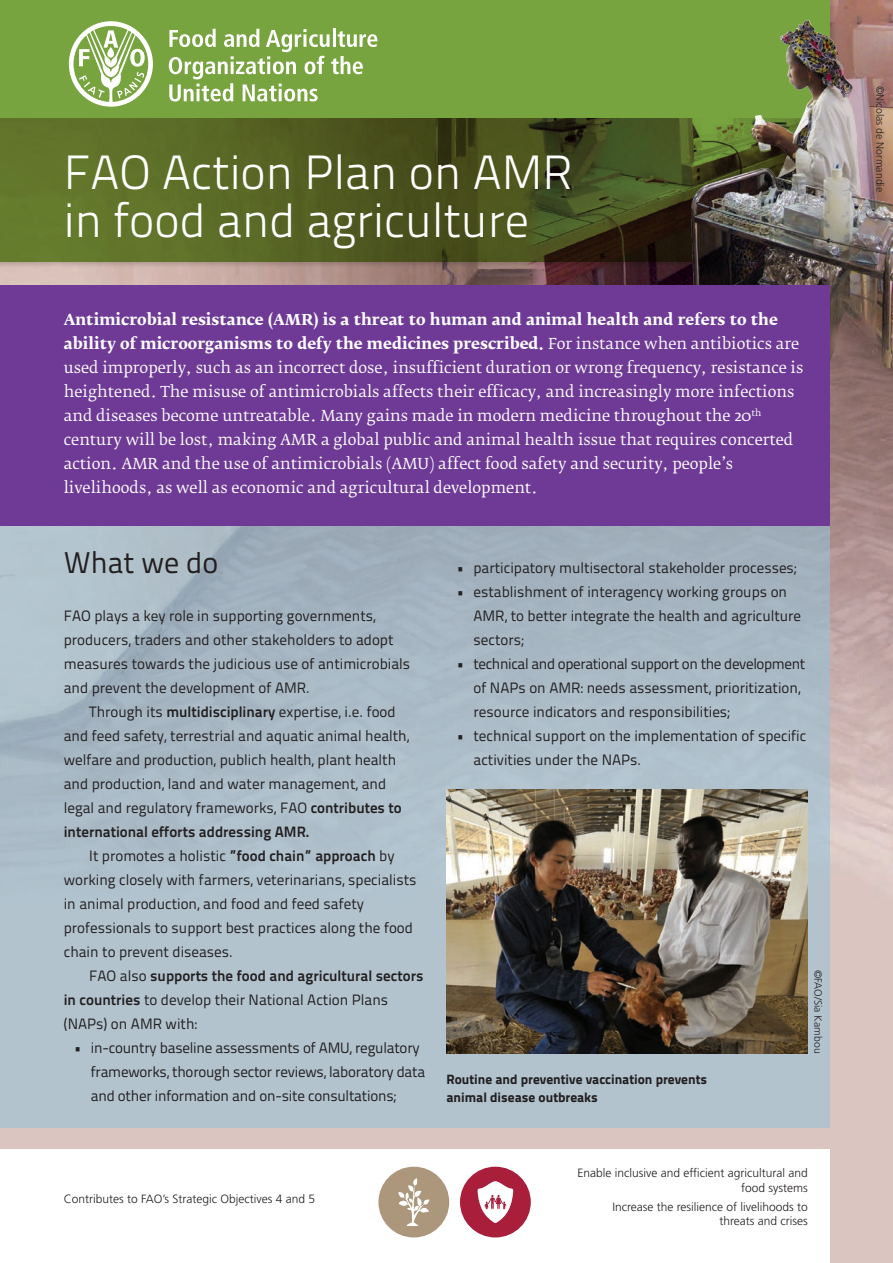
<style>
.page{position:relative;width:893px;height:1263px;background:#fff}
.page>*{position:absolute;margin:0;border:0;box-sizing:border-box;transform-origin:0 0}
.t1{font:300 48px/48px "Titillium Text 22 L";color:#fff}
.t2{font:30px "Titillium Text 22 L";color:#231f20}
.t3{font:15px/24px "Titillium Text 22 L";color:#231f20}
.t4{font:15px/24px "Fedra Serif B";color:#fff}
.t5{font:800 13.5px/18px "Titillium Text 22 L";color:#231f20}
.t6{font:300 12px/14.4px "Frutiger LT Std";color:#231f20;text-align:right}
.t7{font:300 10.5px "Frutiger LT Std";color:#231f20}
.s1{font-weight:700}
</style>
<div class="page">
<img style="left:0;top:405px;width:893px;height:858px">
<svg style="left:0;top:525px;width:829px;height:602px;background:#acbcc7"></svg>
<img style="left:446px;top:789px;width:362px;height:264px">
<img style="left:0;top:0;width:893px;height:405px">
<div style="left:0;top:285px;width:829px;height:240px;background:#6e3a96"></div>
<svg style="left:69px;top:21px;width:84px;height:86px"></svg>
<svg style="left:169px;top:29px;width:208px;height:73px"></svg>
<div style="left:0;top:1149px;width:829px;height:114px;background:#fff"></div>
<div style="left:460px;top:1167px;width:71px;height:70px;background:#a81e3b;border-radius:50%"></div>
<svg style="left:477px;top:1181px;width:37px;height:42px"></svg>
<div style="left:378px;top:1167px;width:71px;height:70px;background:#ac977d;border-radius:50%"></div>
<svg style="left:398px;top:1178px;width:31px;height:48px"></svg>
<h1 class="t1" style="left:64px;top:146px;width:510px">FAO Action Plan on AMR in food and agriculture</h1>
<p class="t4" style="left:64px;top:307px;width:741px"><span class="s1">Antimicrobial resistance (AMR) is a threat to human and animal health and refers to the ability of microorganisms to defy the medicines prescribed.</span> For instance when antibiotics are used improperly, such as an incorrect dose, insufficient duration or wrong frequency, resistance is heightened. The misuse of antimicrobials affects their efficacy, and increasingly more infections and diseases become untreatable. Many gains made in modern medicine throughout the 20<sup>th </sup>century will be lost, making AMR a global public and animal health issue that requires concerted action. AMR and the use of antimicrobials (AMU) affect food safety and security, people’s livelihoods, as well as economic and agricultural development.</p>
<h2 class="t2" style="left:64px;top:541px;width:156px">What we do</h2>
<p class="t3" style="left:64px;top:603px;width:348px">FAO plays a key role in supporting governments, producers, traders and other stakeholders to adopt measures towards the judicious use of antimicrobials and prevent the development of AMR.</p>
<p class="t3" style="left:64px;top:699px;width:347px;text-indent:26px">Through its <span class="s1">multidisciplinary</span> expertise, i.e. food and feed safety, terrestrial and aquatic animal health, welfare and production, publich health, plant health and production, land and water management, and legal and regulatory frameworks, FAO <span class="s1">contributes to international efforts addressing AMR.</span></p>
<p class="t3" style="left:64px;top:843px;width:354px;text-indent:26px">It promotes a holistic <span class="s1">”food chain” approach</span> by working closely with farmers, veterinarians, specialists in animal production, and food and feed safety professionals to support best practices along the food chain to prevent diseases.</p>
<p class="t3" style="left:64px;top:963px;width:361px;text-indent:26px">FAO also <span class="s1">supports the food and agricultural sectors in countries</span> to develop their National Action Plans (NAPs) on AMR with:</p>
<p class="t3" style="left:91px;top:1035px;width:336px;text-indent:-17px">• in-country baseline assessments of AMU, regulatory frameworks, thorough sector reviews, laboratory data and other information and on-site consultations;</p>
<p class="t3" style="left:456px;top:555px;width:342px">• participatory multisectoral stakeholder processes;</p>
<p class="t3" style="left:473px;top:579px;width:329px;text-indent:-17px">• establishment of interagency working groups on<br>AMR, to better integrate the health and agriculture sectors;</p>
<p class="t3" style="left:473px;top:651px;width:333px;text-indent:-17px">• technical and operational support on the development of NAPs on AMR: needs assessment, prioritization, resource indicators and responsibilities;</p>
<p class="t3" style="left:473px;top:723px;width:334px;text-indent:-17px">• technical support on the implementation of specific activities under the NAPs.</p>
<p class="t5" style="left:446px;top:1069px;width:262px">Routine and preventive vaccination prevents animal disease outbreaks</p>
<p class="t7" style="left:824px;top:970px;width:85px;rotate:90deg">©FAO/Sia Kambou</p>
<p class="t6" style="left:64px;top:1192px;width:253px">Contributes to FAO’s Strategic Objectives 4 and 5</p>
<p class="t6" style="left:577px;top:1166px;width:232px">Enable inclusive and efficient agricultural and food systems</p>
<p class="t6" style="left:612px;top:1199px;width:197px">Increase the resilience of livelihoods to threats and crises</p>
<p class="t7" style="left:886px;top:86px;width:108px;rotate:90deg">©Nicolas de Normandie</p>
</div>
